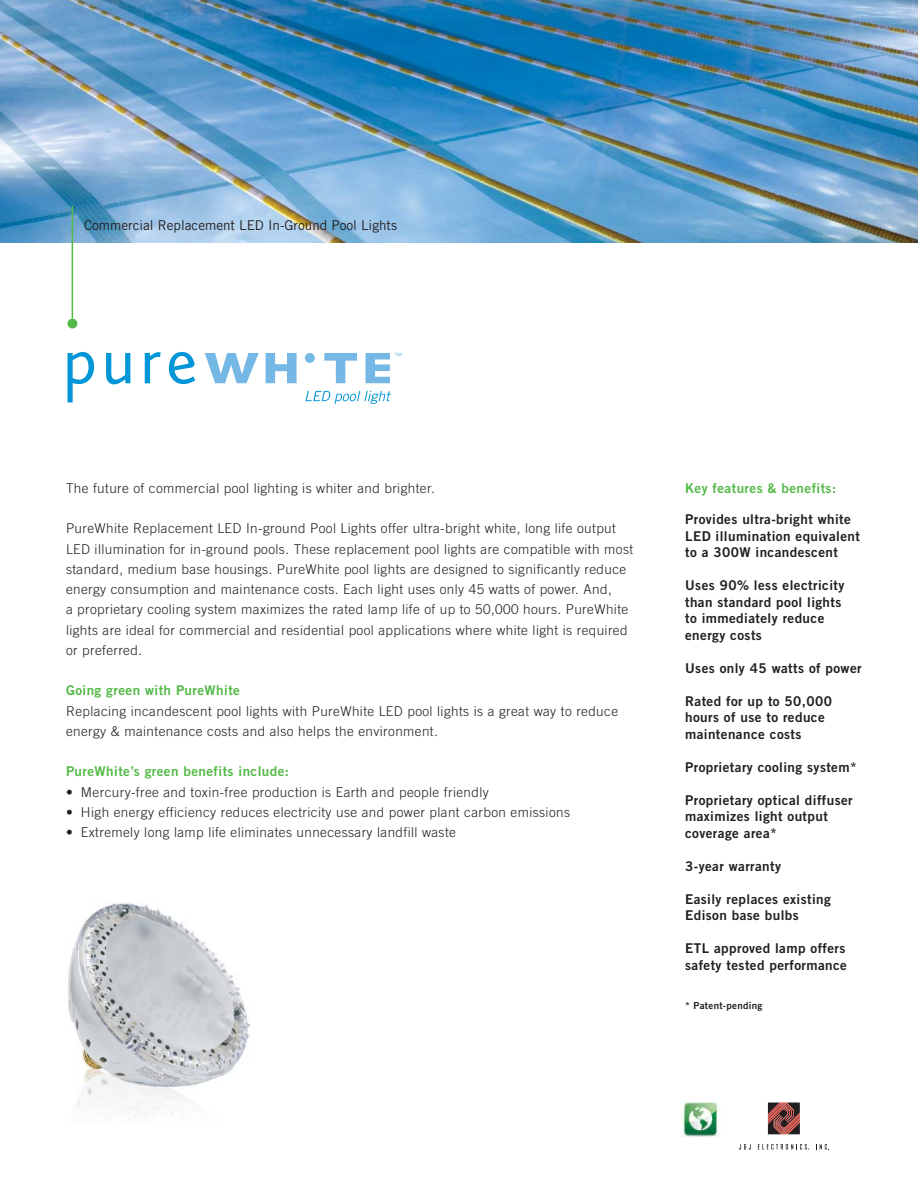
<style>
.page{position:relative;width:918px;height:1188px;background:#fff}
.page>*{position:absolute;margin:0;border:0;box-sizing:border-box;transform-origin:0 0}
.t1{font:300 13.5px/20.2px "Trade Gothic";letter-spacing:.03em;color:#231f20}
.t2{font:13.5px/16.5px "Trade Gothic Bold Two";letter-spacing:.03em;color:#231f20}
.t3{font:13.5px "Trade Gothic Bold Two";letter-spacing:.03em;color:#54b948}
.t4{font:13.5px "Trade Gothic";color:#231f20}
.t5{font:9.75px "Trade Gothic Bold Two";letter-spacing:.03em;color:#231f20}
</style>
<div class="page">
<img style="left:0;top:0;width:918px;height:243px">
<hr style="left:72px;top:206px;width:1px;height:113px;background:#54b948">
<div style="left:68px;top:319px;width:9px;height:10px;background:#54b948;border-radius:50%"></div>
<svg style="left:305px;top:391px;width:86px;height:13px"></svg>
<svg style="left:68px;top:352px;width:26px;height:50px"></svg>
<svg style="left:106px;top:353px;width:24px;height:31px"></svg>
<svg style="left:145px;top:352px;width:16px;height:31px"></svg>
<svg style="left:169px;top:352px;width:26px;height:32px"></svg>
<svg style="left:205px;top:353px;width:54px;height:30px"></svg>
<svg style="left:266px;top:353px;width:31px;height:30px"></svg>
<svg style="left:324px;top:353px;width:33px;height:30px"></svg>
<div style="left:305px;top:353px;width:10px;height:10px;background:#75b7e5;border-radius:50%"></div>
<svg style="left:366px;top:353px;width:36px;height:30px"></svg>
<img style="left:68px;top:902px;width:182px;height:215px">
<svg style="left:739px;top:1144px;width:12px;height:5px"></svg>
<svg style="left:758px;top:1144px;width:51px;height:6px"></svg>
<svg style="left:816px;top:1144px;width:13px;height:6px"></svg>
<svg style="left:768px;top:1103px;width:32px;height:31px"></svg>
<img style="left:682px;top:1102px;width:39px;height:35px">
<p class="t4" style="left:84px;top:220px;width:315px">Commercial Replacement LED In-Ground Pool Lights</p>
<p class="t1" style="left:66px;top:480px;width:370px">The future of commercial pool lighting is whiter and brighter.</p>
<p class="t1" style="left:66px;top:520px;width:569px">PureWhite Replacement LED In-ground Pool Lights offer ultra-bright white, long life output LED illumination for in-ground pools. These replacement pool lights are compatible with most standard, medium base housings. PureWhite pool lights are designed to significantly reduce energy consumption and maintenance costs. Each light uses only 45 watts of power. And,<br>a proprietary cooling system maximizes the rated lamp life of up to 50,000 hours. PureWhite lights are ideal for commercial and residential pool applications where white light is required or preferred.</p>
<p class="t3" style="left:66px;top:686px;width:176px">Going green with PureWhite</p>
<p class="t1" style="left:66px;top:702px;width:554px">Replacing incandescent pool lights with PureWhite LED pool lights is a great way to reduce energy &amp; maintenance costs and also helps the environment.</p>
<p class="t3" style="left:66px;top:767px;width:225px">PureWhite’s green benefits include:</p>
<p class="t1" style="left:66px;top:783px;width:424px">• Mercury-free and toxin-free production is Earth and people friendly</p>
<p class="t1" style="left:66px;top:804px;width:506px">• High energy efficiency reduces electricity use and power plant carbon emissions</p>
<p class="t1" style="left:66px;top:824px;width:391px">• Extremely long lamp life eliminates unnecessary landfill waste</p>
<p class="t3" style="left:685px;top:483px;width:153px">Key features &amp; benefits:</p>
<p class="t2" style="left:685px;top:513px;width:176px">Provides ultra-bright white<br>LED illumination equivalent to a 300W incandescent</p>
<p class="t2" style="left:685px;top:579px;width:161px">Uses 90% less electricity than standard pool lights to immediately reduce energy costs</p>
<p class="t2" style="left:685px;top:661px;width:178px">Uses only 45 watts of power</p>
<p class="t2" style="left:685px;top:694px;width:148px">Rated for up to 50,000 hours of use to reduce maintenance costs</p>
<p class="t2" style="left:685px;top:760px;width:173px">Proprietary cooling system*</p>
<p class="t2" style="left:685px;top:793px;width:169px">Proprietary optical diffuser maximizes light output coverage area*</p>
<p class="t2" style="left:685px;top:859px;width:98px">3-year warranty</p>
<p class="t2" style="left:685px;top:892px;width:147px">Easily replaces existing<br>Edison base bulbs</p>
<p class="t2" style="left:685px;top:942px;width:163px">ETL approved lamp offers safety tested performance</p>
<p class="t5" style="left:685px;top:1002px;width:79px">* Patent-pending</p>
</div>
